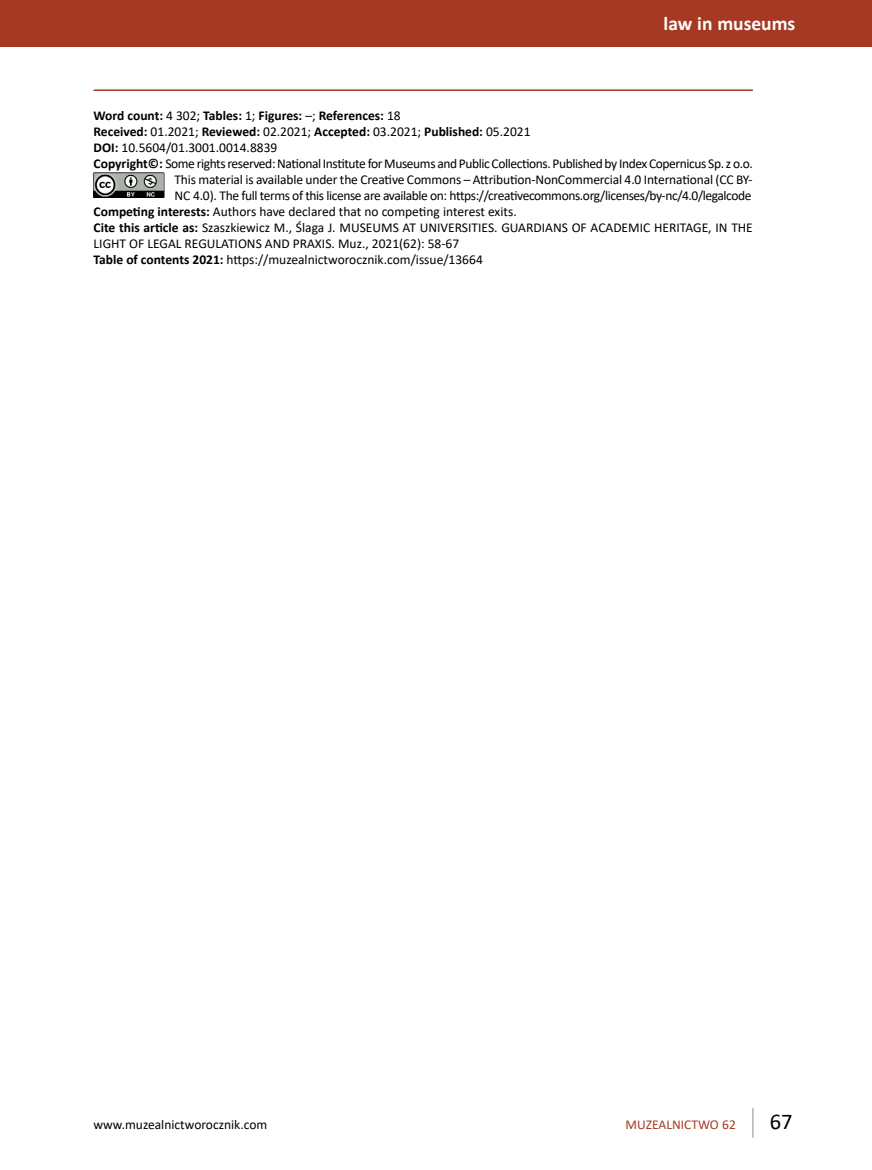
<style>
.page{position:relative;width:872px;height:1170px;background:#fff}
.page>*{position:absolute;margin:0;border:0;box-sizing:border-box;transform-origin:0 0}
.t1{font:22.5px "Calibri";color:#000}
.t2{font:700 19.5px "Calibri";color:#fff}
.t3{font:13.5px "Calibri";letter-spacing:-.01em;color:#000}
.t4{font:13.5px "Calibri";letter-spacing:-.03em;color:#000}
.t5{font:700 13.5px "Calibri";color:#000}
.t6{font:13.5px "Calibri";color:#a53923}
.s1{font-weight:400}
.s2{font-weight:700}
</style>
<div class="page">
<hr style="left:752px;top:1107px;width:1px;height:30px;background:#b3b2b2">
<div style="left:0;top:0;width:872px;height:47px;background:#a53923"></div>
<hr style="left:94px;top:89px;width:659px;height:2px;background:#a53923">
<img style="left:94px;top:172px;width:71px;height:25px">
<h2 class="t2" style="left:663px;top:10px;width:133px">law in museums</h2>
<p class="t5" style="left:94px;top:106px;width:309px">Word count: <span class="s1">4 302;</span> Tables: <span class="s1">1;</span> Figures: <span class="s1">–;</span> References: <span class="s1">18</span></p>
<p class="t5" style="left:94px;top:122px;width:438px">Received: <span class="s1">01.2021;</span> Reviewed: <span class="s1">02.2021;</span> Accepted: <span class="s1">03.2021;</span> Published: <span class="s1">05.2021</span></p>
<p class="t3" style="left:94px;top:138px;width:185px"><span class="s2">DOI:</span> 10.5604/01.3001.0014.8839</p>
<p class="t4" style="left:94px;top:154px;width:661px"><span class="s2">Copyright©:</span> Some rights reserved: National Institute for Museums and Public Collections. Published by Index Copernicus Sp. z o.o.</p>
<p class="t3" style="left:174px;top:170px;width:580px">This material is available under the Creative Commons – Attribution-NonCommercial 4.0 International (CC BY-</p>
<p class="t4" style="left:174px;top:186px;width:578px">NC 4.0). The full terms of this license are available on: https://creativecommons.org/licenses/by-nc/4.0/legalcode</p>
<p class="t3" style="left:94px;top:202px;width:425px"><span class="s2">Competing interests:</span> Authors have declared that no competing interest exits.</p>
<p class="t3" style="left:94px;top:218px;width:661px"><span class="s2">Cite this article as:</span> Szaszkiewicz M., Ślaga J. MUSEUMS AT UNIVERSITIES. GUARDIANS OF ACADEMIC HERITAGE, IN THE</p>
<p class="t3" style="left:94px;top:234px;width:367px">LIGHT OF LEGAL REGULATIONS AND PRAXIS. Muz., 2021(62): 58-67</p>
<p class="t3" style="left:94px;top:250px;width:391px"><span class="s2">Table of contents 2021:</span> https://muzealnictworocznik.com/issue/13664</p>
<p class="t3" style="left:94px;top:1114px;width:175px">www.muzealnictworocznik.com</p>
<p class="t6" style="left:625px;top:1114px;width:112px">MUZEALNICTWO 62</p>
<h1 class="t1" style="left:770px;top:1105px;width:24px">67</h1>
</div>
